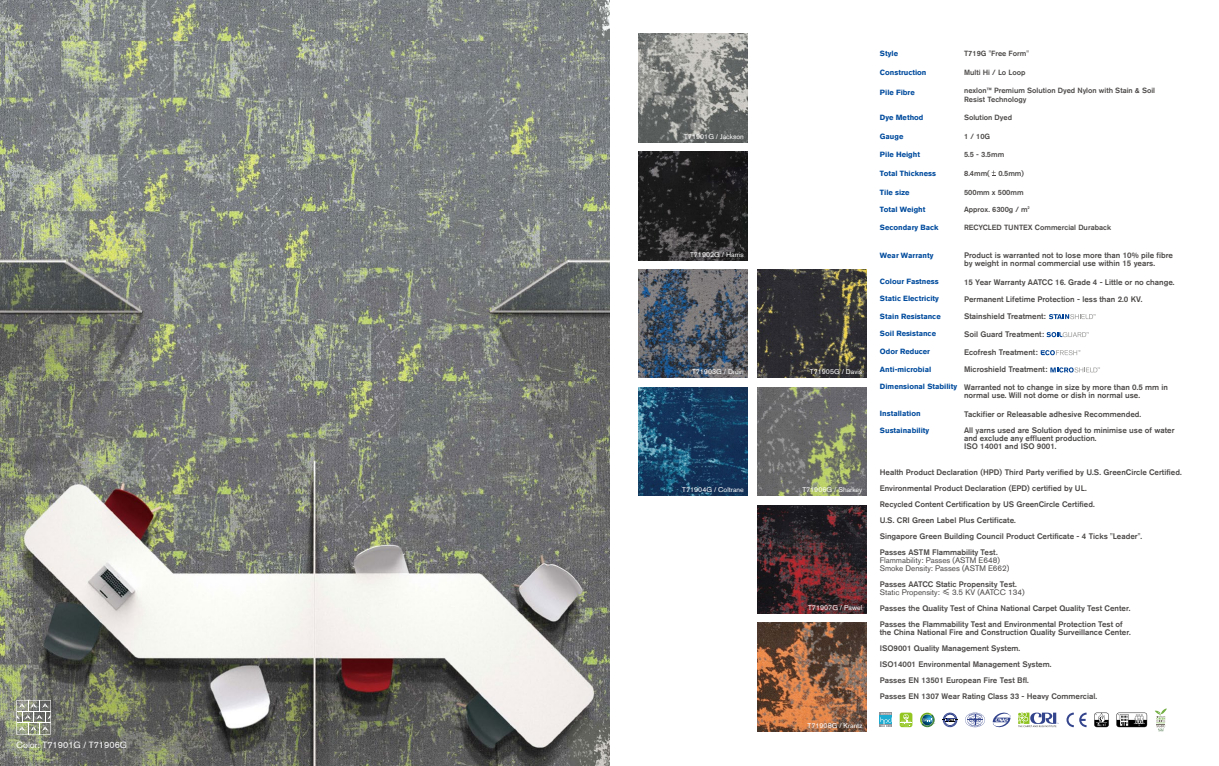
<style>
.page{position:relative;width:1219px;height:766px;background:#fff}
.page>*{position:absolute;margin:0;border:0;box-sizing:border-box;transform-origin:0 0}
.t1{font:9px "Akzidenz Grotesk BQ";color:#fff}
.t2{font:500 8px/16px "Akzidenz Grotesk BQ";color:#4c4948}
.t3{font:8px/8px "Akzidenz Grotesk BQ";color:#4c4948}
.t4{font:700 7.5px "Akzidenz Grotesk BQ";color:#004b9d}
.t5{font:500 7.5px/9px "Akzidenz Grotesk BQ";color:#4c4948}
.t6{font:7px "Akzidenz Grotesk BQ";color:#fff}
.s1{font-weight:400}
.s2{font-family:"Source Han Sans CN"}
</style>
<div class="page">
<svg style="left:1155px;top:708px;width:12px;height:23px"></svg>
<svg style="left:1094px;top:712px;width:15px;height:15px"></svg>
<svg style="left:965px;top:712px;width:20px;height:15px"></svg>
<svg style="left:992px;top:712px;width:19px;height:15px"></svg>
<svg style="left:1066px;top:712px;width:20px;height:15px"></svg>
<svg style="left:943px;top:712px;width:14px;height:15px"></svg>
<svg style="left:1018px;top:712px;width:41px;height:15px"></svg>
<svg style="left:1116px;top:712px;width:31px;height:15px"></svg>
<svg style="left:900px;top:713px;width:12px;height:14px"></svg>
<svg style="left:880px;top:712px;width:12px;height:15px"></svg>
<svg style="left:920px;top:712px;width:15px;height:15px"></svg>
<img style="left:639px;top:34px;width:109px;height:108px">
<img style="left:639px;top:152px;width:109px;height:108px">
<img style="left:639px;top:269px;width:109px;height:109px">
<img style="left:639px;top:387px;width:109px;height:108px">
<img style="left:757px;top:269px;width:109px;height:109px">
<img style="left:757px;top:387px;width:109px;height:108px">
<img style="left:757px;top:505px;width:109px;height:108px">
<img style="left:757px;top:622px;width:109px;height:109px">
<svg style="left:1049px;top:314px;width:47px;height:5px"></svg>
<svg style="left:1046px;top:332px;width:43px;height:5px"></svg>
<svg style="left:1041px;top:350px;width:39px;height:5px"></svg>
<svg style="left:1050px;top:367px;width:50px;height:5px"></svg>
<img style="left:0;top:0;width:609px;height:765px">
<svg style="left:992px;top:170px;width:4px;height:6px"></svg>
<svg style="left:16px;top:699px;width:35px;height:35px"></svg>
<p class="t1" style="left:16px;top:739px;width:112px">Color: T71901G / T71906G</p>
<p class="t6" style="left:684px;top:132px;width:61px">T71901G / Jackson</p>
<p class="t4" style="left:880px;top:49px;width:20px">Style</p>
<p class="t4" style="left:880px;top:68px;width:48px">Construction</p>
<p class="t4" style="left:880px;top:88px;width:36px">Pile Fibre</p>
<p class="t4" style="left:880px;top:113px;width:45px">Dye Method</p>
<p class="t4" style="left:880px;top:132px;width:25px">Gauge</p>
<p class="t4" style="left:880px;top:150px;width:42px">Pile Height</p>
<p class="t4" style="left:880px;top:169px;width:57px">Total Thickness</p>
<p class="t4" style="left:880px;top:188px;width:31px">Tile size</p>
<p class="t4" style="left:880px;top:205px;width:47px">Total Weight</p>
<p class="t4" style="left:880px;top:223px;width:60px">Secondary Back</p>
<p class="t5" style="left:964px;top:49px;width:66px">T719G "Free Form"</p>
<p class="t5" style="left:964px;top:68px;width:63px">Multi Hi / Lo Loop</p>
<p class="t5" style="left:964px;top:113px;width:50px">Solution Dyed</p>
<p class="t5" style="left:964px;top:131px;width:28px">1 / 10G</p>
<p class="t5" style="left:964px;top:150px;width:42px">5.5 - 3.5mm</p>
<p class="t5" style="left:964px;top:187px;width:61px">500mm x 500mm</p>
<p class="t5" style="left:964px;top:223px;width:149px">RECYCLED TUNTEX Commercial Duraback</p>
<p class="t5" style="left:964px;top:85px;width:192px">nexlon™ Premium Solution Dyed Nylon with Stain &amp; Soil<br>Resist Technology</p>
<p class="t5" style="left:964px;top:168px;width:61px">8.4mm( 0.5mm)</p>
<p class="t5" style="left:964px;top:205px;width:67px">Approx. 6300g / m<sup>2</sup></p>
<p class="t6" style="left:690px;top:250px;width:55px">T71902G / Harris</p>
<p class="t6" style="left:692px;top:367px;width:53px">T71903G / Druin</p>
<p class="t6" style="left:810px;top:367px;width:54px">T71905G / Davis</p>
<p class="t4" style="left:880px;top:251px;width:55px">Wear Warranty</p>
<p class="t4" style="left:880px;top:277px;width:60px">Colour Fastness</p>
<p class="t2" style="left:964px;top:251px;width:210px;line-height:7.8px">Product is warranted not to lose more than 10% pile fibre by weight in normal commercial use within 15 years.</p>
<p class="t2" style="left:964px;top:273px;width:212px;line-height:17.2px">15 Year Warranty AATCC 16. Grade 4 - Little or no change.<br>Permanent Lifetime Protection - less than 2.0 KV.</p>
<p class="t4" style="left:880px;top:294px;width:61px">Static Electricity</p>
<p class="t4" style="left:880px;top:329px;width:58px">Soil Resistance</p>
<p class="t4" style="left:880px;top:311px;width:62px">Stain Resistance</p>
<p class="t2" style="left:964px;top:308px;width:83px">Stainshield Treatment:</p>
<p class="t2" style="left:964px;top:325px;width:82px">Soil Guard Treatment:</p>
<p class="t2" style="left:964px;top:343px;width:75px">Ecofresh Treatment:</p>
<p class="t2" style="left:964px;top:361px;width:85px">Microshield Treatment:</p>
<p class="t4" style="left:880px;top:347px;width:52px">Odor Reducer</p>
<p class="t4" style="left:880px;top:365px;width:53px">Anti-microbial</p>
<p class="t4" style="left:880px;top:382px;width:79px">Dimensional Stability</p>
<p class="t4" style="left:880px;top:409px;width:42px">Installation</p>
<p class="t4" style="left:880px;top:425px;width:51px">Sustainability</p>
<p class="t2" style="left:964px;top:383px;width:205px;line-height:7.8px">Warranted not to change in size by more than 0.5 mm in normal use. Will not dome or dish in normal use.</p>
<p class="t2" style="left:964px;top:405px;width:212px;line-height:16.6px">Tackifier or Releasable adhesive Recommended.<br>All yarns used are Solution dyed to minimise use of water</p>
<p class="t2" style="left:964px;top:434px;width:134px;line-height:7.8px">and exclude any effluent production.<br>ISO 14001 and ISO 9001.</p>
<p class="t6" style="left:682px;top:485px;width:63px">T71904G / Coltrane</p>
<p class="t6" style="left:802px;top:485px;width:61px">T71906G / Sharkey</p>
<p class="t6" style="left:808px;top:603px;width:56px">T71907G / Pawel</p>
<p class="t2" style="left:880px;top:463px;width:304px">Health Product Declaration (HPD) Third Party verified by U.S. GreenCircle Certified.<br>Environmental Product Declaration (EPD) certified by UL.<br>Recycled Content Certification by US GreenCircle Certified.<br>U.S. CRI Green Label Plus Certificate.<br>Singapore Green Building Council Product Certificate - 4 Ticks "Leader".<br>Passes ASTM Flammability Test.</p>
<p class="t3" style="left:880px;top:556px;width:131px">Flammability: Passes (ASTM E648)<br>Smoke Density: Passes (ASTM E662)</p>
<p class="t2" style="left:880px;top:579px;width:146px;line-height:8px">Passes AATCC Static Propensity Test.<br><span class="s1">Static Propensity:</span> <span class="s2">≤</span> <span class="s1">3.5 KV (AATCC 134)</span></p>
<p class="t2" style="left:880px;top:599px;width:252px">Passes the Quality Test of China National Carpet Quality Test Center.<br>Passes the Flammability Test and Environmental Protection Test of</p>
<p class="t2" style="left:880px;top:623px;width:253px">the China National Fire and Construction Quality Surveillance Center.<br>ISO9001 Quality Management System.<br>ISO14001 Environmental Management System.<br>Passes EN 13501 European Fire Test Bfl.<br>Passes EN 1307 Wear Rating Class 33 - Heavy Commercial.</p>
<p class="t6" style="left:808px;top:720px;width:56px">T71908G / Krantz</p>
</div>
